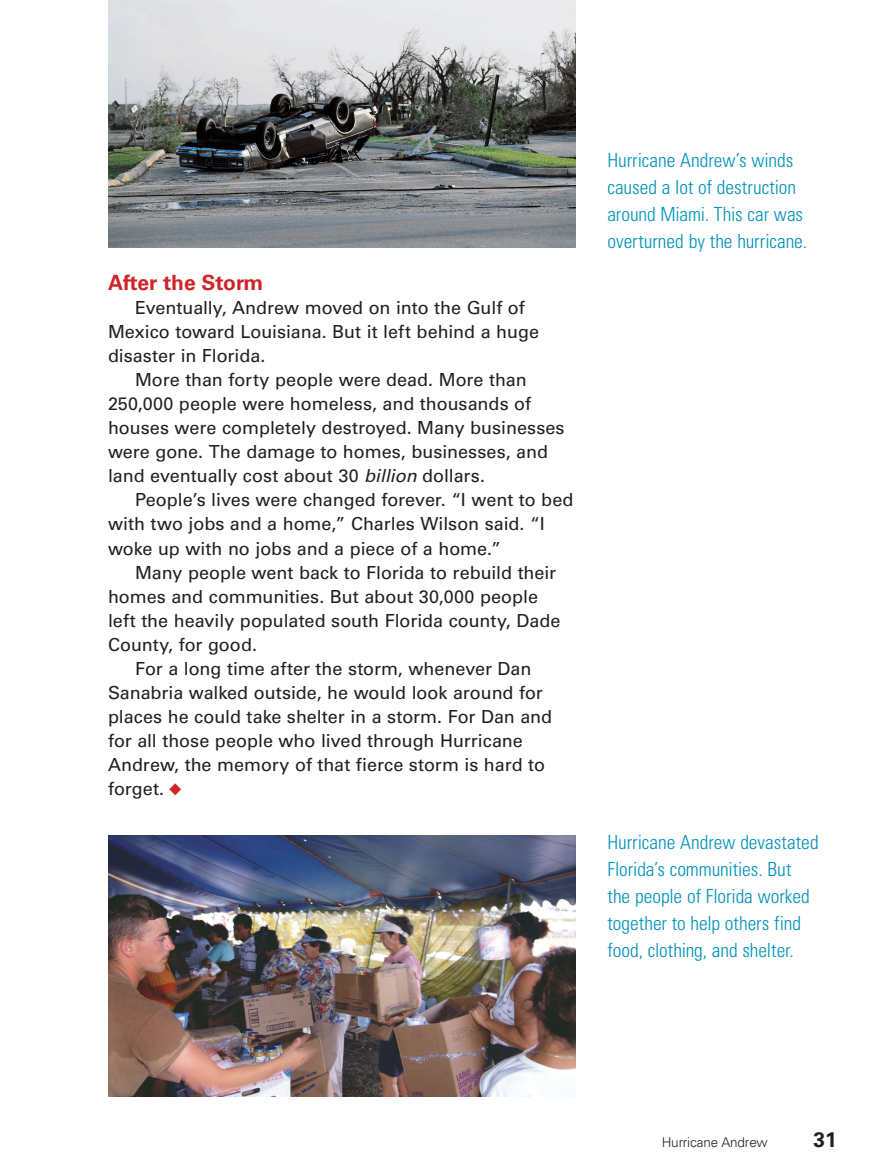
<style>
.page{position:relative;width:891px;height:1175px;background:#fff}
.page>*{position:absolute;margin:0;border:0;box-sizing:border-box;transform-origin:0 0}
.RF_Subhead{font:700 21px "Univers LT Std";color:#d1232a}
.t1{font:700 21px "Univers LT Std";color:#231f20}
._1F_Caption{font:300 condensed 19.5px/27px "Univers LT Std";color:#0091b9}
._2D_RF_Text_-_Indent{font:18px/24px "Univers LT Std";letter-spacing:-.005em;color:#231f20}
.t2{font:300 13.5px "Univers LT Std";letter-spacing:-.01em;color:#231f20}
.s1{font-style:italic}
.s2{color:#d1232a}
</style>
<div class="page">
<img style="left:108px;top:0;width:468px;height:248px">
<img style="left:108px;top:835px;width:468px;height:261px">
<p class="RF_Subhead" style="left:108px;top:271px;width:157px">After the Storm</p>
<p class="_2D_RF_Text_-_Indent" style="left:108px;top:296px;width:433px;text-indent:27px">Eventually, Andrew moved on into the Gulf of<br>Mexico toward Louisiana. But it left behind a huge disaster in Florida.</p>
<p class="_2D_RF_Text_-_Indent" style="left:108px;top:368px;width:458px;text-indent:27px">More than forty people were dead. More than 250,000 people were homeless, and thousands of houses were completely destroyed. Many businesses were gone. The damage to homes, businesses, and land eventually cost about 30 <span class="s1">billion</span> dollars.</p>
<p class="_2D_RF_Text_-_Indent" style="left:108px;top:488px;width:467px;text-indent:27px">People’s lives were changed forever. “I went to bed with two jobs and a home,” Charles Wilson said. “I woke up with no jobs and a piece of a home.”</p>
<p class="_2D_RF_Text_-_Indent" style="left:108px;top:560px;width:454px;text-indent:27px">Many people went back to Florida to rebuild their homes and communities. But about 30,000 people left the heavily populated south Florida county, Dade County, for good.</p>
<p class="_2D_RF_Text_-_Indent" style="left:108px;top:656px;width:446px;text-indent:27px">For a long time after the storm, whenever Dan Sanabria walked outside, he would look around for places he could take shelter in a storm. For Dan and for all those people who lived through Hurricane Andrew, the memory of that fierce storm is hard to forget. <span class="s2">◆</span></p>
<p class="_1F_Caption" style="left:608px;top:146px;width:201px">Hurricane Andrew’s winds caused a lot of destruction around Miami. This car was overturned by the hurricane.</p>
<p class="_1F_Caption" style="left:608px;top:829px;width:213px">Hurricane Andrew devastated<br>Florida’s communities. But the people of Florida worked together to help others find food, clothing, and shelter.</p>
<p class="t2" style="left:662px;top:1134px;width:108px">Hurricane Andrew</p>
<p class="t1" style="left:814px;top:1127px;width:25px">31</p>
</div>
